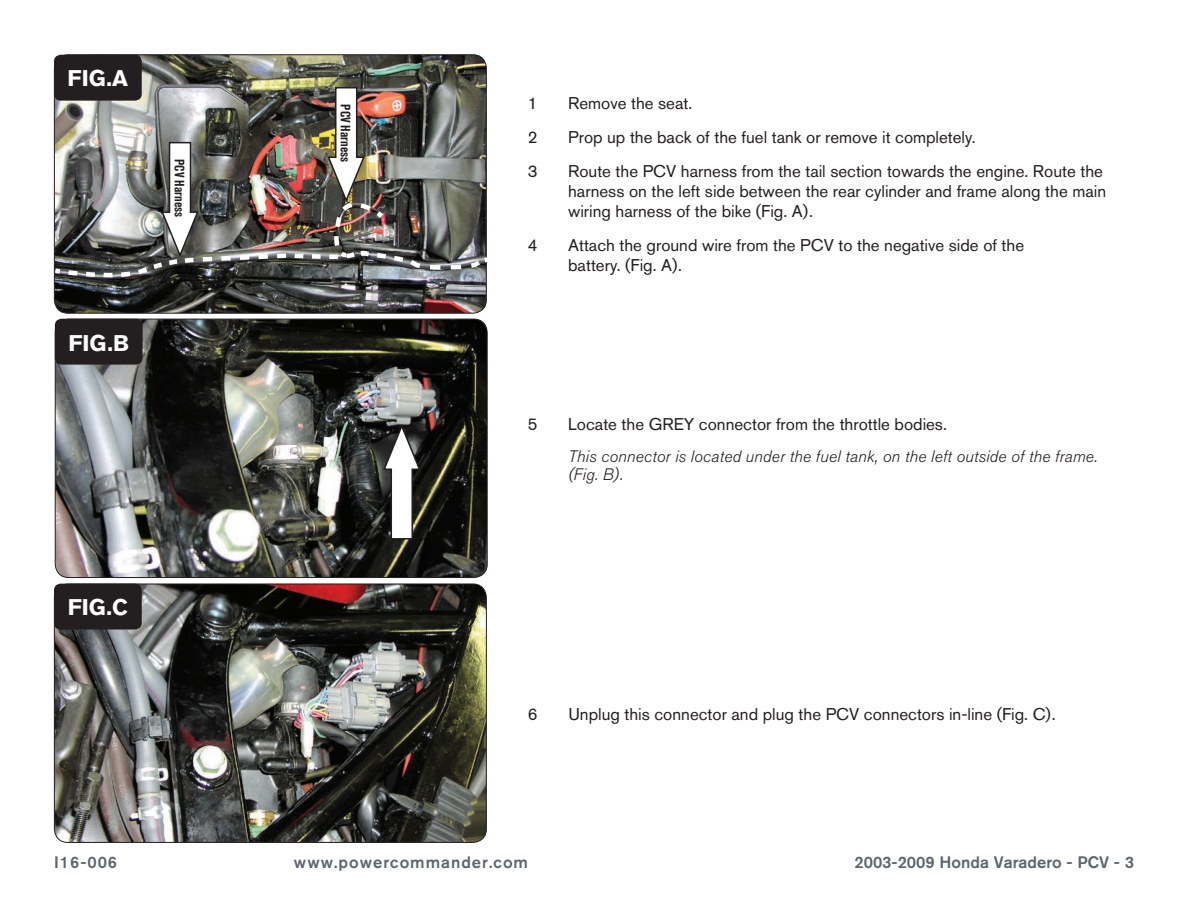
<style>
.page{position:relative;width:1188px;height:918px;background:#fff}
.page>*{position:absolute;margin:0;border:0;box-sizing:border-box;transform-origin:0 0}
.t1{font:700 22.5px "Akzidenz Grotesk BQ";color:#fff}
.Bodycopy{font:16.8px/20.2px "Akzidenz Grotesk BQ";color:#231f20}
.Bodycopy-2{font:italic 300 16.5px/18px "Akzidenz Grotesk BQ";letter-spacing:.01em;color:#231f20}
.t2{font:500 16.5px "Akzidenz Grotesk BQ";letter-spacing:.06em;color:#5e656c}
.t3{font:500 16.5px "Akzidenz Grotesk BQ";color:#5e656c}
.t4{font:700 condensed 13.5px "Akzidenz Grotesk BQ";color:#231f20}
</style>
<div class="page">
<img style="left:54px;top:584px;width:432px;height:258px">
<div style="left:54px;top:584px;width:433px;height:259px;border:1px solid #231f20;border-radius:14px"></div>
<img style="left:54px;top:55px;width:431px;height:257px">
<div style="left:54px;top:55px;width:88px;height:46px;background:#231f20;border-radius:7px"></div>
<div style="left:54px;top:584px;width:88px;height:45px;background:#231f20;border-radius:7px"></div>
<svg style="left:54px;top:387px;width:1px;height:26px"></svg>
<img style="left:55px;top:319px;width:431px;height:259px">
<div style="left:55px;top:319px;width:88px;height:46px;background:#231f20;border-radius:7px"></div>
<img style="left:184px;top:362px;width:304px;height:193px">
<img style="left:53px;top:86px;width:434px;height:192px">
<p class="t1" style="left:68px;top:65px;width:62px">FIG.A</p>
<p class="t4" style="left:187px;top:159px;width:59px;rotate:90deg">PCV Harness</p>
<p class="t1" style="left:69px;top:330px;width:62px">FIG.B</p>
<p class="t1" style="left:68px;top:594px;width:62px">FIG.C</p>
<p class="t4" style="left:353px;top:104px;width:59px;rotate:90deg">PCV Harness</p>
<p class="Bodycopy" style="left:528px;top:93px;width:11px">1</p>
<p class="Bodycopy" style="left:568px;top:93px;width:126px">Remove the seat.</p>
<p class="Bodycopy" style="left:528px;top:127px;width:11px">2</p>
<p class="Bodycopy" style="left:568px;top:127px;width:409px">Prop up the back of the fuel tank or remove it completely.</p>
<p class="Bodycopy" style="left:528px;top:161px;width:11px">3</p>
<p class="Bodycopy" style="left:568px;top:161px;width:539px">Route the PCV harness from the tail section towards the engine. Route the harness on the left side between the rear cylinder and frame along the main wiring harness of the bike (Fig. A).</p>
<p class="Bodycopy" style="left:528px;top:235px;width:11px">4</p>
<p class="Bodycopy" style="left:568px;top:235px;width:457px">Attach the ground wire from the PCV to the negative side of the battery. (Fig. A).</p>
<p class="Bodycopy" style="left:528px;top:414px;width:11px">5</p>
<p class="Bodycopy" style="left:568px;top:414px;width:380px">Locate the GREY connector from the throttle bodies.</p>
<p class="Bodycopy-2" style="left:568px;top:447px;width:531px">This connector is located under the fuel tank, on the left outside of the frame. (Fig. B).</p>
<p class="Bodycopy" style="left:528px;top:704px;width:11px">6</p>
<p class="Bodycopy" style="left:568px;top:704px;width:489px">Unplug this connector and plug the PCV connectors in-line (Fig. C).</p>
<p class="t2" style="left:54px;top:852px;width:65px">I16-006</p>
<p class="t2" style="left:294px;top:852px;width:236px">www.powercommander.com</p>
<p class="t3" style="left:854px;top:852px;width:281px">2003-2009 Honda Varadero - PCV - 3</p>
</div>
